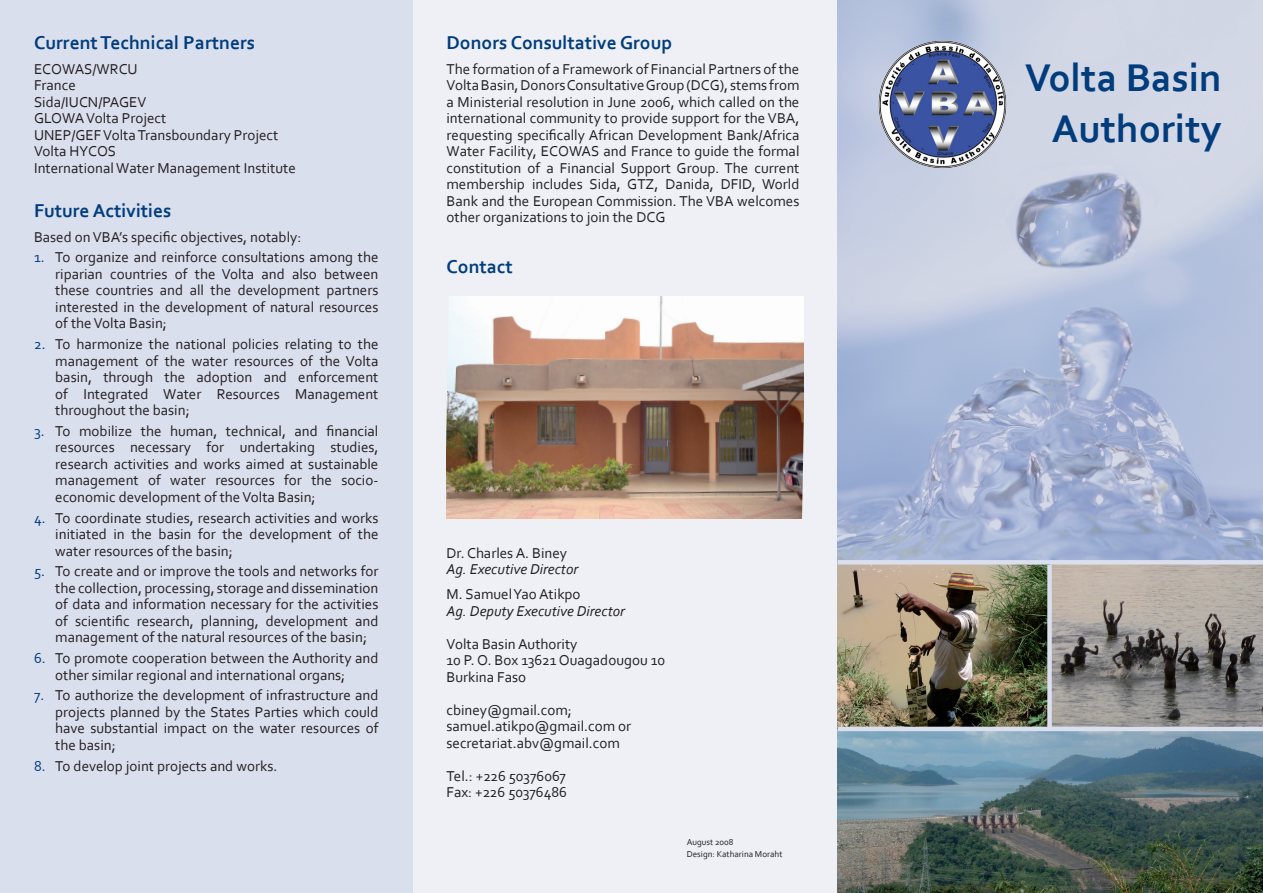
<style>
.page{position:relative;width:1263px;height:893px;background:#fff}
.page>*{position:absolute;margin:0;border:0;box-sizing:border-box;transform-origin:0 0}
.t1{font:700 40.5px/51px "Corbel";color:#013d7d;text-align:right}
.t2{font:700 19.5px "Corbel";color:#013d7d}
.t3{font:15px/16.5px "Corbel";color:#231f20;text-align:justify}
.t4{font:italic 15px "Corbel";color:#231f20}
.t5{font:15px "Corbel";color:#013d7d}
.t6{font:9px/12px "Corbel";color:#231f20}
</style>
<div class="page">
<div style="left:412px;top:0;width:426px;height:893px;background:#ebeef5"></div>
<svg style="left:838px;top:0;width:425px;height:560px;background:#b6c1da"></svg>
<div style="left:0;top:0;width:412px;height:893px;background:#dadfed"></div>
<img style="left:864px;top:34px;width:157px;height:141px">
<img style="left:446px;top:297px;width:358px;height:222px">
<img style="left:838px;top:565px;width:425px;height:328px">
<hr style="left:838px;top:727px;width:425px;height:4px;background:#dadfed">
<div style="left:1047px;top:565px;width:5px;height:164px;background:#dadfed"></div>
<div style="left:838px;top:560px;width:425px;height:5px;background:#dadfed"></div>
<h2 class="t2" style="left:34px;top:30px;width:223px">Current Technical Partners</h2>
<p class="t3" style="left:34px;top:60px;width:263px;text-align:left">ECOWAS/WRCU<br>France<br>Sida/IUCN/PAGEV<br>GLOWA Volta Project<br>UNEP/GEF Volta Transboundary Project<br>Volta HYCOS<br>International Water Management Institute</p>
<h2 class="t2" style="left:34px;top:198px;width:139px">Future Activities</h2>
<p class="t3" style="left:55px;top:226px;width:325px;line-height:20.7px;text-indent:-21px">Based on VBA’s specific objectives, notably:<br>To organize and reinforce consultations among the</p>
<p class="t3" style="left:55px;top:265px;width:325px">riparian countries of the Volta and also between these countries and all the development partners interested in the development of natural resources of the Volta Basin;</p>
<p class="t3" style="left:55px;top:336px;width:325px">To harmonize the national policies relating to the management of the water resources of the Volta basin, through the adoption and enforcement of Integrated Water Resources Management throughout the basin;</p>
<p class="t3" style="left:55px;top:422px;width:325px">To mobilize the human, technical, and financial resources necessary for undertaking studies, research activities and works aimed at sustainable management of water resources for the socio&shy;economic development of the Volta Basin;</p>
<p class="t3" style="left:55px;top:509px;width:325px">To coordinate studies, research activities and works initiated in the basin for the development of the water resources of the basin;</p>
<p class="t3" style="left:55px;top:563px;width:325px">To create and or improve the tools and networks for the collection, processing, storage and dissemination of data and information necessary for the activities of scientific research, planning, development and management of the natural resources of the basin;</p>
<p class="t3" style="left:55px;top:650px;width:325px">To promote cooperation between the Authority and other similar regional and international organs;</p>
<p class="t3" style="left:55px;top:687px;width:325px">To authorize the development of infrastructure and projects planned by the States Parties which could have substantial impact on the water resources of the basin;</p>
<p class="t3" style="left:55px;top:757px;width:224px">To develop joint projects and works.</p>
<p class="t5" style="left:34px;top:248px;width:12px">1.</p>
<p class="t5" style="left:34px;top:335px;width:13px">2.</p>
<p class="t5" style="left:34px;top:422px;width:12px">3.</p>
<p class="t5" style="left:34px;top:508px;width:13px">4.</p>
<p class="t5" style="left:34px;top:562px;width:13px">5.</p>
<p class="t5" style="left:34px;top:649px;width:13px">6.</p>
<p class="t5" style="left:34px;top:686px;width:12px">7.</p>
<p class="t5" style="left:34px;top:756px;width:13px">8.</p>
<h2 class="t2" style="left:446px;top:30px;width:227px">Donors Consultative Group</h2>
<p class="t3" style="left:446px;top:60px;width:354px">The formation of a Framework of Financial Partners of the Volta Basin, Donors Consultative Group (DCG), stems from a Ministerial resolution in June 2006, which called on the international community to provide support for the VBA, requesting specifically African Development Bank/Africa Water Facility, ECOWAS and France to guide the formal constitution of a Financial Support Group. The current membership includes Sida, GTZ, Danida, DFID, World Bank and the European Commission. The VBA welcomes other organizations to join the DCG</p>
<h2 class="t2" style="left:446px;top:255px;width:68px">Contact</h2>
<p class="t3" style="left:446px;top:544px;width:122px">Dr. Charles A. Biney</p>
<p class="t4" style="left:446px;top:560px;width:133px">Ag. Executive Director</p>
<p class="t3" style="left:446px;top:585px;width:136px">M. Samuel Yao Atikpo</p>
<p class="t4" style="left:446px;top:601px;width:180px">Ag. Deputy Executive Director</p>
<p class="t3" style="left:446px;top:635px;width:220px;text-align:left">Volta Basin Authority<br>10 P. O. Box 13621 Ouagadougou 10<br>Burkina Faso</p>
<p class="t3" style="left:446px;top:701px;width:186px;text-align:left">cbiney@gmail.com; samuel.atikpo@gmail.com or secretariat.abv@gmail.com</p>
<p class="t3" style="left:446px;top:767px;width:122px">Tel.: +226 50376067<br>Fax: +226 50376486</p>
<p class="t6" style="left:687px;top:836px;width:97px">August 2008<br>Design: Katharina Moraht</p>
<h1 class="t1" style="left:1025px;top:51px;width:198px">Volta Basin<br>Authority</h1>
</div>
